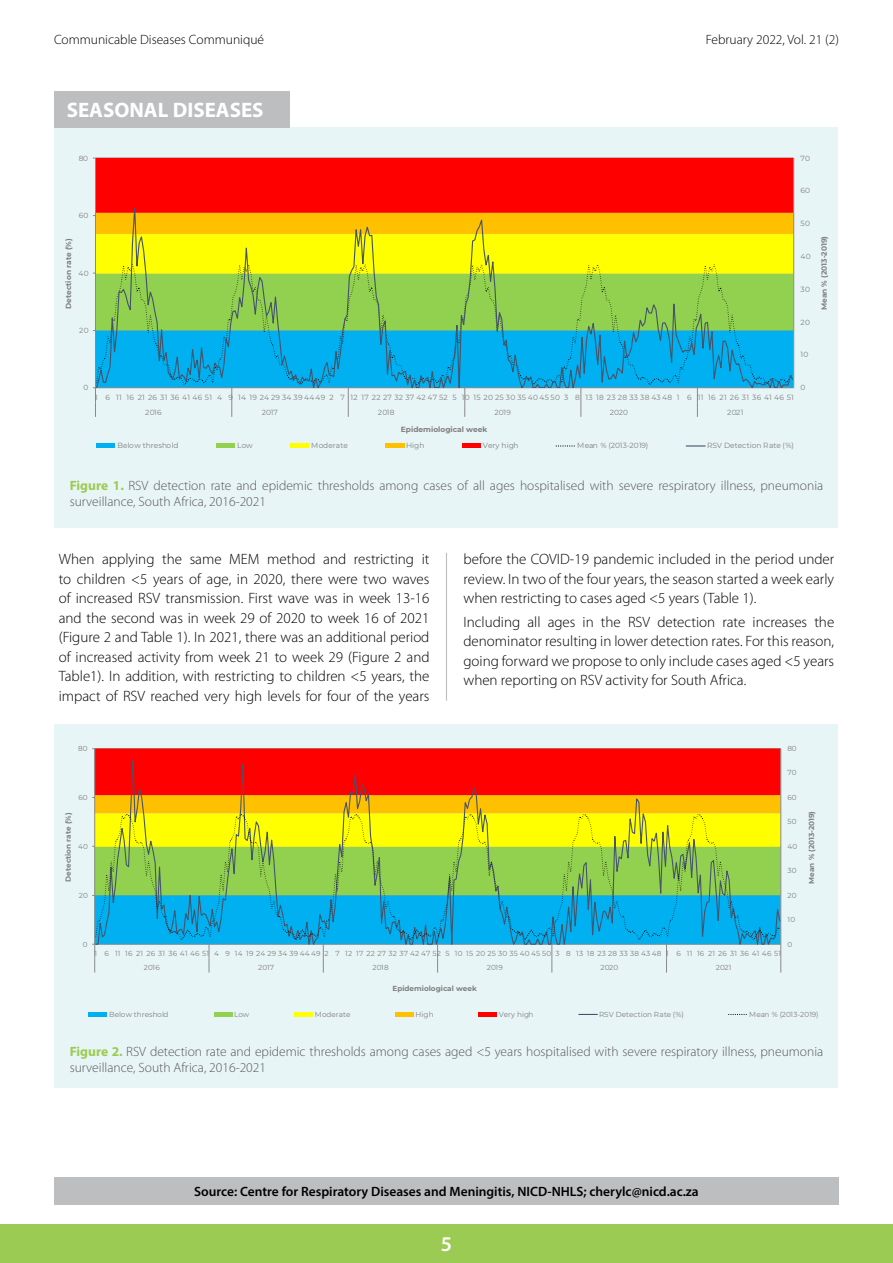
<style>
.page{position:relative;width:893px;height:1263px;background:#fff}
.page>*{position:absolute;margin:0;border:0;box-sizing:border-box;transform-origin:0 0}
.t1{font:700 21px "Myriad Pro";color:#fff}
.t2{font:600 21px "Myriad Pro";color:#fff}
.t3{font:300 15px/19.5px "Myriad Pro";color:#000;text-align:justify}
.t4{font:300 13.5px/16.2px "Myriad Pro";color:#58595b}
.t5{font:600 13.5px "Myriad Pro";color:#000}
.t6{font:300 13.5px "Myriad Pro";color:#000}
.t7{font:7.5px/14.5px "Montserrat";letter-spacing:.035em;color:#7f7f7f}
.t8{font:700 7.5px "Montserrat";color:#7f7f7f}
.t9{font:7.5px "Montserrat";letter-spacing:-.005em;color:#7f7f7f}
.t10{font:7.5px "Montserrat";color:#7f7f7f}
.t11{font:7.35px/14.2px "Montserrat";letter-spacing:.035em;color:#7f7f7f}
.t12{font:700 7.35px "Montserrat";color:#7f7f7f}
.t13{font:7.35px "Montserrat";color:#7f7f7f}
.t14{font:7.35px "Montserrat";letter-spacing:-.005em;color:#7f7f7f}
.s1{font-weight:700;color:#9bcb52}
</style>
<div class="page">
<div style="left:0;top:1224px;width:893px;height:39px;background:#9bcb52"></div>
<div style="left:55px;top:724px;width:783px;height:363px;background:#e8f5f6"></div>
<div style="left:55px;top:128px;width:783px;height:400px;background:#e8f5f6"></div>
<div style="left:54px;top:92px;width:235px;height:36px;background:#bcbec0"></div>
<hr style="left:446px;top:553px;width:1px;height:148px;background:#bcbec0">
<div style="left:54px;top:1178px;width:785px;height:27px;background:#bcbec0"></div>
<hr style="left:793px;top:158px;width:1px;height:230px;background:#898989">
<svg style="left:93px;top:158px;width:700px;height:259px"></svg>
<svg style="left:95px;top:186px;width:699px;height:202px;background:#97ae58"></svg>
<hr style="left:96px;top:444px;width:19px;height:4px;background:#00b0f0">
<hr style="left:216px;top:444px;width:19px;height:4px;background:#92d050">
<hr style="left:291px;top:444px;width:18px;height:4px;background:#ff0">
<hr style="left:385px;top:444px;width:19px;height:4px;background:#ffc000">
<hr style="left:462px;top:444px;width:19px;height:4px;background:#f00">
<svg style="left:556px;top:445px;width:19px;height:1px"></svg>
<svg style="left:686px;top:445px;width:19px;height:1px"></svg>
<svg style="left:92px;top:748px;width:690px;height:224px"></svg>
<svg style="left:95px;top:748px;width:686px;height:196px;background:#ed3f11"></svg>
<svg style="left:95px;top:814px;width:684px;height:126px;background:#78c870"></svg>
<hr style="left:89px;top:1012px;width:18px;height:4px;background:#00b0f0">
<hr style="left:214px;top:1012px;width:18px;height:4px;background:#92d050">
<hr style="left:294px;top:1012px;width:19px;height:4px;background:#ff0">
<hr style="left:395px;top:1012px;width:19px;height:4px;background:#ffc000">
<hr style="left:478px;top:1012px;width:19px;height:4px;background:#f00">
<svg style="left:579px;top:1014px;width:18px;height:1px"></svg>
<svg style="left:728px;top:1014px;width:19px;height:1px"></svg>
<p class="t6" style="left:54px;top:32px;width:212px">Communicable Diseases Communiqué</p>
<p class="t6" style="left:706px;top:32px;width:135px">February 2022, Vol. 21 (2)</p>
<h1 class="t1" style="left:67px;top:97px;width:198px">SEASONAL DISEASES</h1>
<p class="t7" style="left:79px;top:150px;width:11px">80</p>
<p class="t7" style="left:79px;top:208px;width:11px">60</p>
<p class="t8" style="left:63px;top:309px;width:72px;rotate:-90deg">Detection rate (%)</p>
<p class="t7" style="left:79px;top:265px;width:12px">40</p>
<p class="t7" style="left:79px;top:323px;width:11px">20</p>
<p class="t7" style="left:801px;top:150px;width:11px">70</p>
<p class="t7" style="left:801px;top:183px;width:11px">60</p>
<p class="t7" style="left:801px;top:216px;width:11px">50</p>
<p class="t7" style="left:801px;top:249px;width:12px">40</p>
<p class="t7" style="left:801px;top:282px;width:11px">30</p>
<p class="t7" style="left:801px;top:315px;width:11px">20</p>
<p class="t8" style="left:819px;top:310px;width:76px;rotate:-90deg">Mean % (2013-2019)</p>
<p class="t7" style="left:801px;top:347px;width:9px">10</p>
<p class="t7" style="left:84px;top:380px;width:6px">0</p>
<p class="t7" style="left:801px;top:380px;width:6px">0</p>
<p class="t7" style="left:145px;top:390px;width:650px;text-indent:-50px">1 6 11 16 21 26 31 36 4146 51 4 9 14 19 242934394449 2 7 12 17 22273237424752 5 10 15 20253035404550 3 8 13 18 232833384348 1 6 11 16 21 26 31 36 4146 51<br>2016</p>
<p class="t7" style="left:262px;top:405px;width:18px">2017</p>
<p class="t7" style="left:378px;top:405px;width:18px">2018</p>
<p class="t7" style="left:494px;top:405px;width:18px">2019</p>
<p class="t7" style="left:610px;top:405px;width:20px">2020</p>
<p class="t7" style="left:727px;top:405px;width:18px">2021</p>
<p class="t8" style="left:401px;top:423px;width:88px">Epidemiological week</p>
<p class="t9" style="left:117px;top:441px;width:63px">Below threshold</p>
<p class="t7" style="left:237px;top:438px;width:17px">Low</p>
<p class="t10" style="left:311px;top:441px;width:38px">Moderate</p>
<p class="t7" style="left:406px;top:438px;width:20px">High</p>
<p class="t10" style="left:483px;top:441px;width:37px">Very high</p>
<p class="t7" style="left:577px;top:438px;width:73px">Mean % (2013-2019)</p>
<p class="t9" style="left:707px;top:441px;width:88px">RSV Detection Rate (%)</p>
<p class="t4" style="left:70px;top:477px;width:755px"><span class="s1">Figure 1.</span> RSV detection rate and epidemic thresholds among cases of all ages hospitalised with severe respiratory illness, pneumonia surveillance, South Africa, 2016-2021</p>
<p class="t3" style="left:59px;top:550px;width:372px">When applying the same MEM method and restricting it to children &lt;5 years of age, in 2020, there were two waves of increased RSV transmission. First wave was in week 13-16 and the second was in week 29 of 2020 to week 16 of 2021 (Figure 2 and Table 1). In 2021, there was an additional period of increased activity from week 21 to week 29 (Figure 2 and Table1). In addition, with restricting to children &lt;5 years, the impact of RSV reached very high levels for four of the years</p>
<p class="t3" style="left:463px;top:550px;width:372px">before the COVID-19 pandemic included in the period under review. In two of the four years, the season started a week early when restricting to cases aged &lt;5 years (Table 1).</p>
<p class="t3" style="left:463px;top:612px;width:372px">Including all ages in the RSV detection rate increases the denominator resulting in lower detection rates. For this reason, going forward we propose to only include cases aged &lt;5 years when reporting on RSV activity for South Africa.</p>
<p class="t11" style="left:78px;top:741px;width:11px">80</p>
<p class="t11" style="left:787px;top:741px;width:11px">80</p>
<p class="t11" style="left:787px;top:765px;width:11px">70</p>
<p class="t11" style="left:79px;top:790px;width:11px">60</p>
<p class="t11" style="left:787px;top:790px;width:11px">60</p>
<p class="t12" style="left:63px;top:882px;width:70px;rotate:-90deg">Detection rate (%)</p>
<p class="t11" style="left:78px;top:839px;width:11px">40</p>
<p class="t11" style="left:787px;top:814px;width:11px">50</p>
<p class="t11" style="left:787px;top:839px;width:11px">40</p>
<p class="t11" style="left:787px;top:863px;width:11px">30</p>
<p class="t11" style="left:79px;top:888px;width:11px">20</p>
<p class="t11" style="left:787px;top:888px;width:11px">20</p>
<p class="t11" style="left:787px;top:912px;width:9px">10</p>
<p class="t11" style="left:83px;top:936px;width:6px">0</p>
<p class="t11" style="left:787px;top:936px;width:6px">0</p>
<p class="t11" style="left:144px;top:946px;width:639px;text-indent:-49px">1 6 11 16 21 26 31 36 4146 51 4 9 14 19 242934394449 2 7 12 17 22273237424752 5 10 15 20253035404550 3 8 13 18 232833384348 1 6 11 16 21 26 31 36 4146 51<br>2016</p>
<p class="t11" style="left:258px;top:960px;width:17px">2017</p>
<p class="t11" style="left:372px;top:960px;width:18px">2018</p>
<p class="t11" style="left:487px;top:960px;width:18px">2019</p>
<p class="t11" style="left:600px;top:960px;width:19px">2020</p>
<p class="t11" style="left:716px;top:960px;width:17px">2021</p>
<p class="t12" style="left:392px;top:983px;width:86px">Epidemiological week</p>
<p class="t12" style="left:806px;top:883px;width:74px;rotate:-90deg">Mean % (2013-2019)</p>
<p class="t13" style="left:109px;top:1009px;width:61px">Below threshold</p>
<p class="t11" style="left:234px;top:1007px;width:17px">Low</p>
<p class="t13" style="left:315px;top:1009px;width:37px">Moderate</p>
<p class="t11" style="left:416px;top:1007px;width:20px">High</p>
<p class="t13" style="left:499px;top:1009px;width:36px">Very high</p>
<p class="t14" style="left:599px;top:1009px;width:86px">RSV Detection Rate (%)</p>
<p class="t11" style="left:749px;top:1007px;width:71px">Mean % (2013-2019)</p>
<p class="t4" style="left:70px;top:1043px;width:755px"><span class="s1">Figure 2.</span> RSV detection rate and epidemic thresholds among cases aged &lt;5 years hospitalised with severe respiratory illness, pneumonia surveillance, South Africa, 2016-2021</p>
<p class="t5" style="left:194px;top:1183px;width:506px">Source: Centre for Respiratory Diseases and Meningitis, NICD-NHLS; cherylc@nicd.ac.za</p>
<h1 class="t2" style="left:441px;top:1230px;width:13px">5</h1>
</div>
